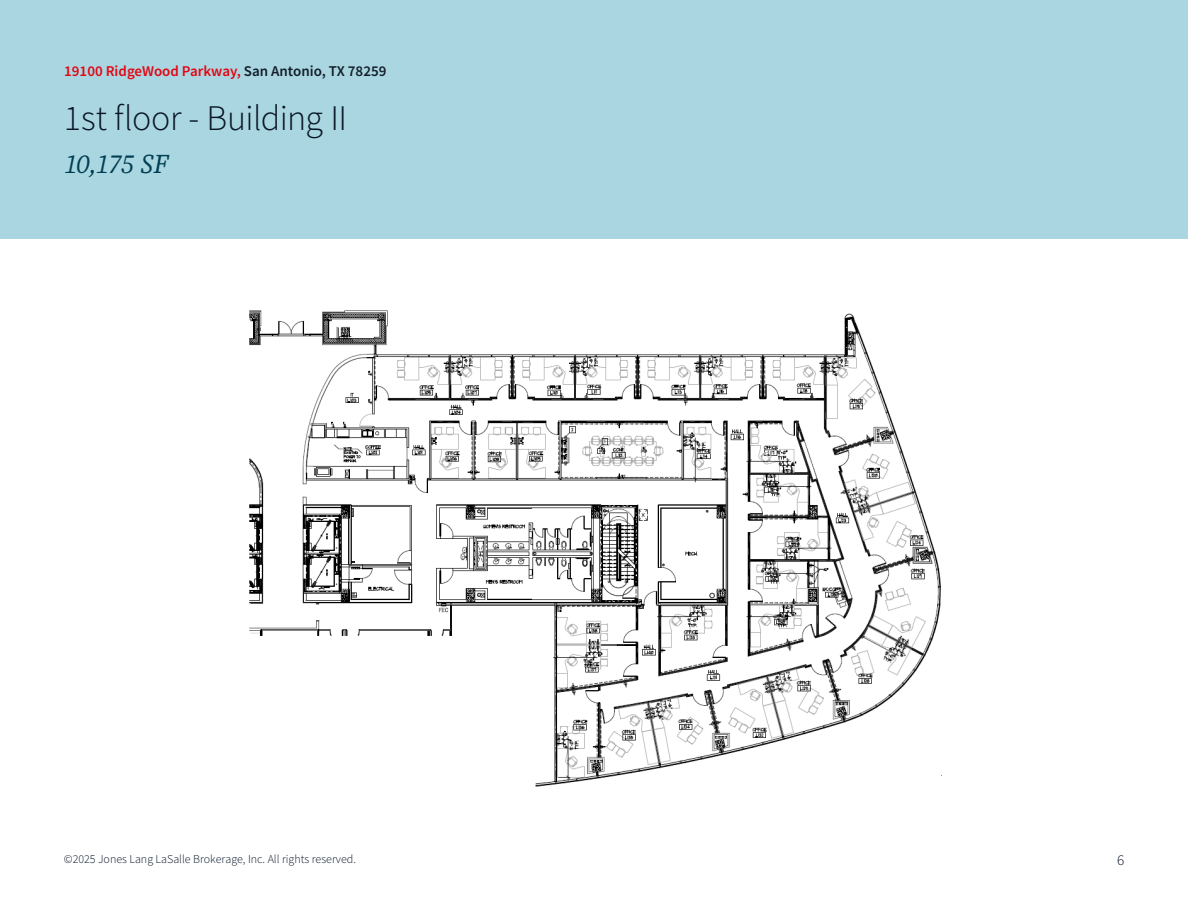
<style>
.page{position:relative;width:1188px;height:918px;background:#fff}
.page>*{position:absolute;margin:0;border:0;box-sizing:border-box;transform-origin:0 0}
.Section_heading_-_24pt{font:300 36px "Source Sans Pro";letter-spacing:-.02em;color:#091526}
.Section_heading_-_24pt-2{font:italic 27px "Source Serif Pro";letter-spacing:-.055em;color:#003e51}
.Body_Text__Can_be_10_or_12pt{font:600 15px "Source Sans Pro";color:#e30613}
.Page_no{font:300 15px "Source Sans Pro";color:#091526}
.t1{font:300 12px "Source Sans Pro";color:#091526}
.s1{color:#131e29}
</style>
<div class="page">
<img style="left:249px;top:310px;width:692px;height:477px">
<div style="left:436px;top:316px;width:304px;height:29px;background:#fff"></div>
<div style="left:847px;top:751px;width:94px;height:38px;background:#fff"></div>
<div style="left:0;top:0;width:1188px;height:238px;background:#a9d6e0"></div>
<p class="Body_Text__Can_be_10_or_12pt" style="left:64px;top:61px;width:324px">19100 RidgeWood Parkway, <span class="s1">San Antonio, TX 78259</span></p>
<p class="Section_heading_-_24pt" style="left:64px;top:96px;width:285px">1st floor - Building II</p>
<p class="Section_heading_-_24pt-2" style="left:64px;top:146px;width:106px">10,175 SF</p>
<p class="t1" style="left:64px;top:852px;width:294px">©2025 Jones Lang LaSalle Brokerage, Inc. All rights reserved.</p>
<p class="Page_no" style="left:1117px;top:851px;width:9px">6</p>
</div>
